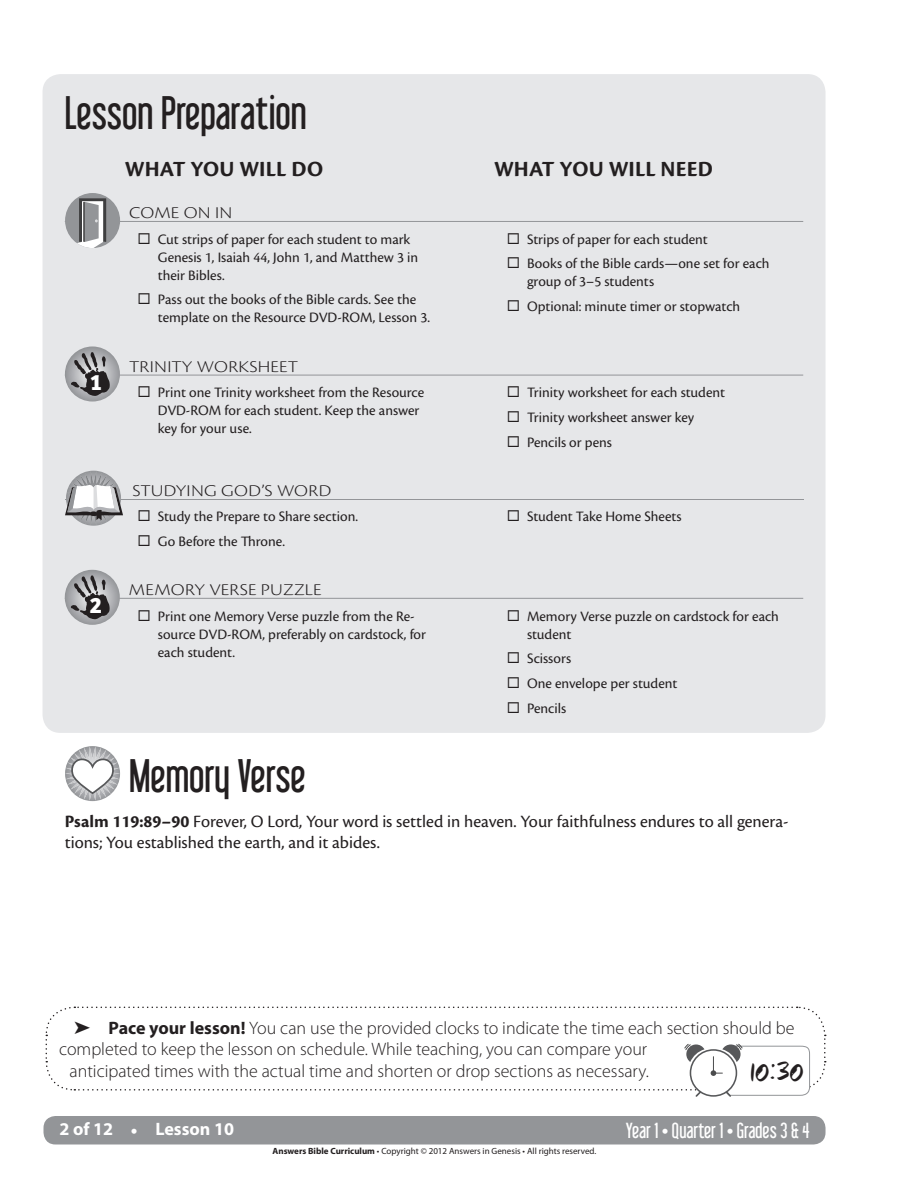
<style>
.page{position:relative;width:918px;height:1188px;background:#fff}
.page>*{position:absolute;margin:0;border:0;box-sizing:border-box;transform-origin:0 0}
.t1{font:45px "Hand Test";color:#231f20}
.t2{font:42px "Libel Suit";color:#231f20}
.t3{font:700 22.95px "Bree";color:#fff}
.t4{font:700 22.5px "Cronos Pro";letter-spacing:.005em;color:#231f20}
.t5{font:19.5px "Libel Suit";color:#fff}
.t6{font:300 18px "Myriad Pro";color:#231f20}
.t7{font:18px/21.6px "Cronos Pro";color:#231f20}
.t8{font:700 18px "Myriad Pro";color:#fff}
.t9{font:300 17.1px "Cronos Pro";letter-spacing:.01em;color:#231f20;scale:1.14 1}
.t10{font:15px/18px "Cronos Pro";color:#231f20}
.t11{font:9px "Myriad Pro";color:#231f20}
.s1{font-weight:700}
.s2{font-family:"Libel Suit";font-weight:400;font-size:19.5px}
</style>
<div class="page">
<div style="left:44px;top:1116px;width:782px;height:28px;background:#939598;border-radius:12px"></div>
<div style="left:43px;top:74px;width:783px;height:659px;background:#e6e7e9;border-radius:18px"></div>
<hr style="left:65px;top:221px;width:738px;height:1px;background:#939598">
<div style="left:65px;top:193px;width:55px;height:55px;background:#939598;border-radius:50%"></div>
<svg style="left:65px;top:198px;width:41px;height:50px"></svg>
<hr style="left:83px;top:202px;width:2px;height:40px;background:#3e3e3f">
<hr style="left:65px;top:375px;width:738px;height:1px;background:#939598">
<svg style="left:65px;top:346px;width:55px;height:56px"></svg>
<svg style="left:71px;top:351px;width:39px;height:45px;background:#79787a"></svg>
<hr style="left:65px;top:499px;width:738px;height:1px;background:#939598">
<svg style="left:65px;top:471px;width:58px;height:55px"></svg>
<hr style="left:65px;top:598px;width:738px;height:1px;background:#939598">
<svg style="left:65px;top:570px;width:55px;height:55px"></svg>
<svg style="left:70px;top:574px;width:40px;height:45px;background:#7b7a7c"></svg>
<svg style="left:65px;top:746px;width:55px;height:55px"></svg>
<svg style="left:45px;top:1006px;width:781px;height:91px"></svg>
<h2 class="t2" style="left:65px;top:87px;width:243px">Lesson Preparation</h2>
<h3 class="t4" style="left:125px;top:156px;width:200px">WHAT YOU WILL DO</h3>
<h3 class="t4" style="left:494px;top:156px;width:220px">WHAT YOU WILL NEED</h3>
<p class="t9" style="left:129px;top:203px;width:92px">COME ON IN</p>
<p class="t10" style="left:158px;top:230px;width:262px;text-indent:-20px">◻ Cut strips of paper for each student to mark<br>Genesis 1, Isaiah 44, John 1, and Matthew 3 in their Bibles.</p>
<p class="t10" style="left:158px;top:291px;width:274px;text-indent:-20px">◻ Pass out the books of the Bible cards. See the template on the Resource DVD-ROM, Lesson 3.</p>
<p class="t10" style="left:507px;top:230px;width:203px">◻ Strips of paper for each student</p>
<p class="t10" style="left:527px;top:255px;width:244px;text-indent:-20px">◻ Books of the Bible cards—one set for each group of 3–5 students</p>
<p class="t10" style="left:507px;top:298px;width:235px">◻ Optional: minute timer or stopwatch</p>
<h3 class="t3" style="left:90px;top:368px;width:13px">1</h3>
<h3 class="t3" style="left:90px;top:591px;width:13px">2</h3>
<p class="t9" style="left:129px;top:357px;width:150px">TRINITY WORKSHEET</p>
<p class="t10" style="left:158px;top:384px;width:268px;text-indent:-20px">◻ Print one Trinity worksheet from the Resource<br>DVD-ROM for each student. Keep the answer key for your use.</p>
<p class="t10" style="left:507px;top:384px;width:220px">◻ Trinity worksheet for each student</p>
<p class="t10" style="left:507px;top:408px;width:189px">◻ Trinity worksheet answer key</p>
<p class="t10" style="left:507px;top:433px;width:107px">◻ Pencils or pens</p>
<p class="t9" style="left:132px;top:481px;width:176px">STUDYING GOD’S WORD</p>
<p class="t10" style="left:138px;top:508px;width:222px">◻ Study the Prepare to Share section.</p>
<p class="t10" style="left:138px;top:532px;width:149px">◻ Go Before the Throne.</p>
<p class="t10" style="left:507px;top:508px;width:176px">◻ Student Take Home Sheets</p>
<p class="t9" style="left:129px;top:580px;width:171px">MEMORY VERSE PUZZLE</p>
<p class="t10" style="left:158px;top:607px;width:270px;text-indent:-20px">◻ Print one Memory Verse puzzle from the Re&shy;source DVD-ROM, preferably on cardstock, for each student.</p>
<p class="t10" style="left:527px;top:607px;width:254px;text-indent:-20px">◻ Memory Verse puzzle on cardstock for each student</p>
<p class="t10" style="left:507px;top:650px;width:66px">◻ Scissors</p>
<p class="t10" style="left:507px;top:674px;width:172px">◻ One envelope per student</p>
<p class="t10" style="left:507px;top:699px;width:61px">◻ Pencils</p>
<h2 class="t2" style="left:129px;top:750px;width:178px">Memory Verse</h2>
<p class="t7" style="left:65px;top:810px;width:725px"><span class="s1">PSALM 119:89–90</span> Forever, O Lord, Your word is settled in heaven. Your faithfulness endures to all genera&shy;tions; You established the earth, and it abides.</p>
<p class="t6" style="left:74px;top:1018px;width:722px">➤ <span class="s1">Pace your lesson!</span> You can use the provided clocks to indicate the time each section should be</p>
<p class="t6" style="left:59px;top:1039px;width:590px">completed to keep the lesson on schedule. While teaching, you can compare your</p>
<p class="t6" style="left:70px;top:1061px;width:581px">anticipated times with the actual time and shorten or drop sections as necessary.</p>
<h1 class="t1" style="left:751px;top:1038px;width:55px">10:30</h1>
<p class="t8" style="left:60px;top:1118px;width:176px">2 of 12 <span class="s2">•</span> Lesson 10</p>
<h3 class="t5" style="left:626px;top:1118px;width:185px">Year 1 • Quarter 1 • Grades 3 &amp; 4</h3>
<p class="t11" style="left:273px;top:1145px;width:325px"><span class="s1">Answers Bible Curriculum</span> • Copyright © 2012 Answers in Genesis • All rights reserved.</p>
</div>
